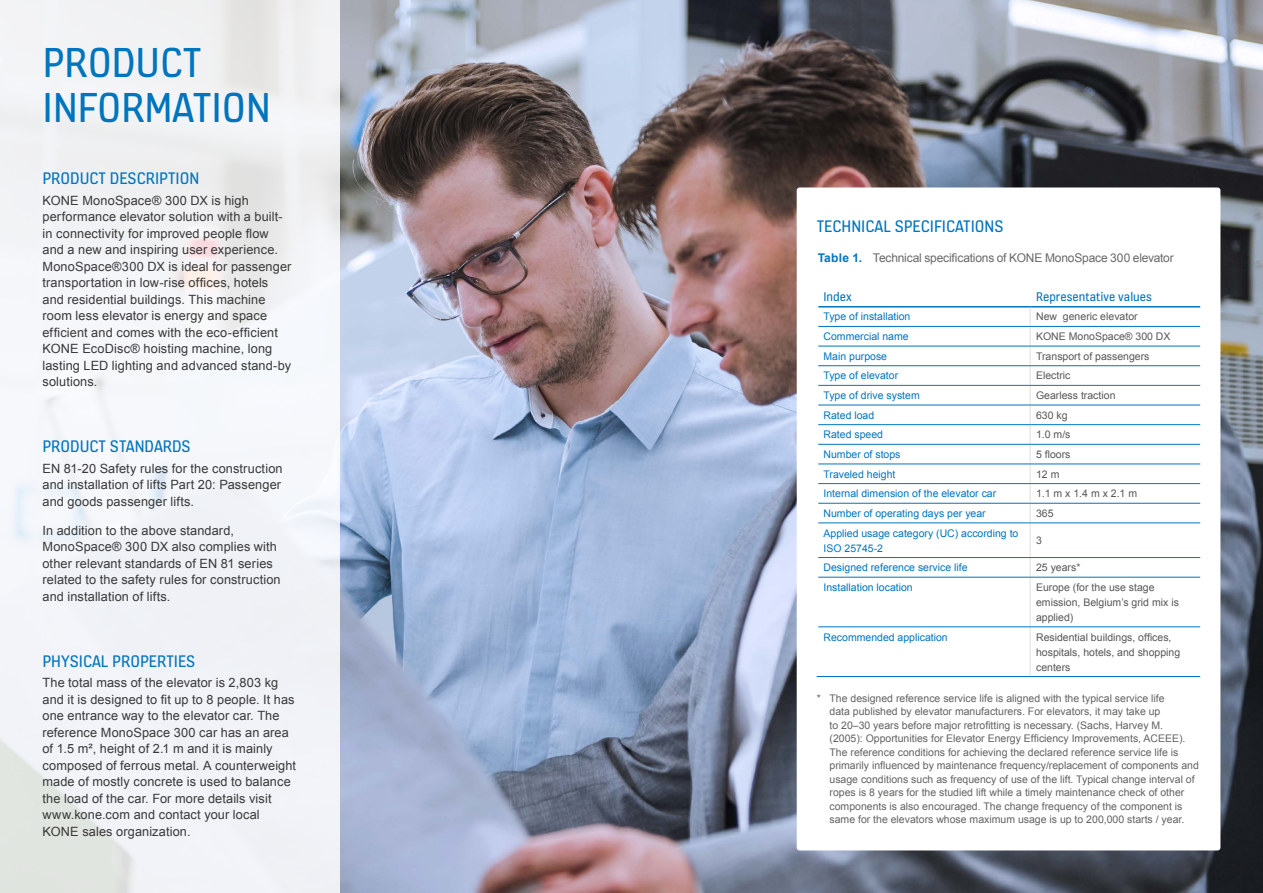
<style>
.page{position:relative;width:1263px;height:893px;background:#fff}
.page>*{position:absolute;margin:0;border:0;box-sizing:border-box;transform-origin:0 0}
.t1{font:45px/45px "KONE Information v 13";color:#0075be}
.t2{font:18px "KONE Information v 13";color:#0075be}
.t3{font:13.5px "KONE Information v 13";color:#0075be}
.t4{font:12.75px/16.5px "Arial";letter-spacing:.01em;color:#393939}
.t5{font:12px "Arial";letter-spacing:-.015em;color:#6a6969}
.t6{font:10.5px/13.5px "Arial";color:#636362}
.t7{font:10.5px/15px "Arial";color:#0075be}
.t8{font:10.5px/15px "Arial";color:#575757}
.s1{font-weight:700;color:#0075be}
</style>
<div class="page">
<img style="left:340px;top:0;width:923px;height:893px">
<div style="left:797px;top:187px;width:423px;height:663px;background:#fff;border-radius:3px"></div>
<svg style="left:0;top:0;width:340px;height:893px;fill:#f1f3f7"></svg>
<hr style="left:818px;top:306px;width:212px;height:2px;background:#0075be">
<hr style="left:1030px;top:306px;width:170px;height:2px;background:#0075be">
<svg style="left:1030px;top:308px;width:1px;height:215px"></svg>
<hr style="left:1030px;top:523px;width:1px;height:34px;background:#dfdfe0">
<svg style="left:1030px;top:558px;width:1px;height:19px"></svg>
<hr style="left:1030px;top:577px;width:1px;height:50px;background:#dfdfe0">
<hr style="left:1030px;top:627px;width:1px;height:49px;background:#dfdfe0">
<hr style="left:818px;top:326px;width:212px;height:1px;background:#0075be">
<hr style="left:1030px;top:326px;width:170px;height:1px;background:#0075be">
<hr style="left:818px;top:346px;width:212px;height:1px;background:#0075be">
<hr style="left:1030px;top:346px;width:170px;height:1px;background:#0075be">
<hr style="left:818px;top:365px;width:212px;height:1px;background:#0075be">
<hr style="left:1030px;top:365px;width:170px;height:1px;background:#0075be">
<hr style="left:818px;top:385px;width:212px;height:1px;background:#0075be">
<hr style="left:1030px;top:385px;width:170px;height:1px;background:#0075be">
<hr style="left:818px;top:405px;width:212px;height:1px;background:#0075be">
<hr style="left:1030px;top:405px;width:170px;height:1px;background:#0075be">
<hr style="left:818px;top:424px;width:212px;height:1px;background:#0075be">
<hr style="left:1030px;top:424px;width:170px;height:1px;background:#0075be">
<hr style="left:818px;top:444px;width:212px;height:1px;background:#0075be">
<hr style="left:1030px;top:444px;width:170px;height:1px;background:#0075be">
<hr style="left:818px;top:464px;width:212px;height:1px;background:#0075be">
<hr style="left:1030px;top:464px;width:170px;height:1px;background:#0075be">
<hr style="left:818px;top:483px;width:212px;height:1px;background:#0075be">
<hr style="left:1030px;top:483px;width:170px;height:1px;background:#0075be">
<hr style="left:818px;top:503px;width:212px;height:1px;background:#0075be">
<hr style="left:1030px;top:503px;width:170px;height:1px;background:#0075be">
<hr style="left:818px;top:523px;width:212px;height:1px;background:#0075be">
<hr style="left:1030px;top:523px;width:170px;height:1px;background:#0075be">
<hr style="left:818px;top:557px;width:212px;height:1px;background:#0075be">
<hr style="left:1030px;top:557px;width:170px;height:1px;background:#0075be">
<hr style="left:818px;top:577px;width:212px;height:1px;background:#0075be">
<hr style="left:1030px;top:577px;width:170px;height:1px;background:#0075be">
<hr style="left:818px;top:627px;width:212px;height:1px;background:#0075be">
<hr style="left:1030px;top:627px;width:170px;height:1px;background:#0075be">
<hr style="left:817px;top:676px;width:213px;height:1px;background:#0075be">
<hr style="left:1030px;top:676px;width:170px;height:1px;background:#0075be">
<h1 class="t1" style="left:43px;top:38px;width:230px">PRODUCT<br>INFORMATION</h1>
<h2 class="t2" style="left:43px;top:166px;width:158px">PRODUCT DESCRIPTION</h2>
<p class="t4" style="left:43px;top:192px;width:250px">KONE MonoSpace® 300 DX is high performance elevator solution with a built&shy;in connectivity for improved people flow and a new and inspiring user experience.<br>MonoSpace®300 DX is ideal for passenger transportation in low-rise offices, hotels and residential buildings. This machine room less elevator is energy and space efficient and comes with the eco-efficient KONE EcoDisc® hoisting machine, long lasting LED lighting and advanced stand-by solutions.</p>
<h2 class="t2" style="left:43px;top:434px;width:150px">PRODUCT STANDARDS</h2>
<p class="t4" style="left:43px;top:460px;width:242px">EN 81-20 Safety rules for the construction and installation of lifts Part 20: Passenger and goods passenger lifts.</p>
<p class="t4" style="left:43px;top:522px;width:240px">In addition to the above standard, MonoSpace® 300 DX also complies with other relevant standards of EN 81 series related to the safety rules for construction and installation of lifts.</p>
<h2 class="t2" style="left:43px;top:649px;width:154px">PHYSICAL PROPERTIES</h2>
<p class="t4" style="left:43px;top:675px;width:255px">The total mass of the elevator is 2,803 kg and it is designed to fit up to 8 people. It has one entrance way to the elevator car. The reference MonoSpace 300 car has an area of 1.5 m², height of 2.1 m and it is mainly composed of ferrous metal. A counterweight made of mostly concrete is used to balance the load of the car. For more details visit www.kone.com and contact your local KONE sales organization.</p>
<h2 class="t2" style="left:817px;top:215px;width:188px">TECHNICAL SPECIFICATIONS</h2>
<p class="t5" style="left:818px;top:250px;width:357px"><span class="s1">Table 1.</span> Technical specifications of KONE MonoSpace 300 elevator</p>
<p class="t3" style="left:823px;top:287px;width:30px">Index</p>
<p class="t3" style="left:1036px;top:287px;width:117px">Representative values</p>
<p class="t7" style="left:823px;top:309px;width:88px">Type of installation</p>
<p class="t8" style="left:1036px;top:309px;width:103px">New generic elevator</p>
<p class="t7" style="left:823px;top:329px;width:87px">Commercial name</p>
<p class="t8" style="left:1036px;top:329px;width:136px">KONE MonoSpace® 300 DX</p>
<p class="t7" style="left:823px;top:349px;width:65px">Main purpose</p>
<p class="t8" style="left:1036px;top:349px;width:115px">Transport of passengers</p>
<p class="t7" style="left:823px;top:368px;width:76px">Type of elevator</p>
<p class="t8" style="left:1036px;top:368px;width:36px">Electric</p>
<p class="t7" style="left:823px;top:388px;width:98px">Type of drive system</p>
<p class="t8" style="left:1036px;top:388px;width:81px">Gearless traction</p>
<p class="t7" style="left:823px;top:408px;width:52px">Rated load</p>
<p class="t8" style="left:1036px;top:408px;width:33px">630 kg</p>
<p class="t7" style="left:823px;top:427px;width:61px">Rated speed</p>
<p class="t8" style="left:1036px;top:427px;width:36px">1.0 m/s</p>
<p class="t7" style="left:823px;top:447px;width:79px">Number of stops</p>
<p class="t8" style="left:1036px;top:447px;width:36px">5 floors</p>
<p class="t7" style="left:823px;top:466px;width:73px">Traveled height</p>
<p class="t8" style="left:1036px;top:466px;width:25px">12 m</p>
<p class="t7" style="left:823px;top:486px;width:174px">Internal dimension of the elevator car</p>
<p class="t8" style="left:1036px;top:486px;width:102px">1.1 m x 1.4 m x 2.1 m</p>
<p class="t7" style="left:823px;top:506px;width:164px">Number of operating days per year</p>
<p class="t8" style="left:1036px;top:506px;width:19px">365</p>
<p class="t7" style="left:823px;top:525px;width:196px">Applied usage category (UC) according to<br>ISO 25745-2</p>
<p class="t8" style="left:1036px;top:533px;width:7px">3</p>
<p class="t7" style="left:823px;top:560px;width:146px">Designed reference service life</p>
<p class="t8" style="left:1036px;top:560px;width:46px">25 years*</p>
<p class="t7" style="left:823px;top:580px;width:91px">Installation location</p>
<p class="t8" style="left:1036px;top:580px;width:144px">Europe (for the use stage emission, Belgium’s grid mix is applied)</p>
<p class="t7" style="left:823px;top:629px;width:126px">Recommended application</p>
<p class="t8" style="left:1036px;top:629px;width:146px">Residential buildings, offices, hospitals, hotels, and shopping centers</p>
<p class="t6" style="left:829px;top:692px;width:371px;text-indent:-13px">* The designed reference service life is aligned with the typical service life<br>data published by elevator manufacturers. For elevators, it may take up<br>to 20–30 years before major retrofitting is necessary. (Sachs, Harvey M. (2005): Opportunities for Elevator Energy Efficiency Improvements, ACEEE).<br>The reference conditions for achieving the declared reference service life is primarily influenced by maintenance frequency/replacement of components and usage conditions such as frequency of use of the lift. Typical change interval of ropes is 8 years for the studied lift while a timely maintenance check of other components is also encouraged. The change frequency of the component is same for the elevators whose maximum usage is up to 200,000 starts / year.</p>
</div>
